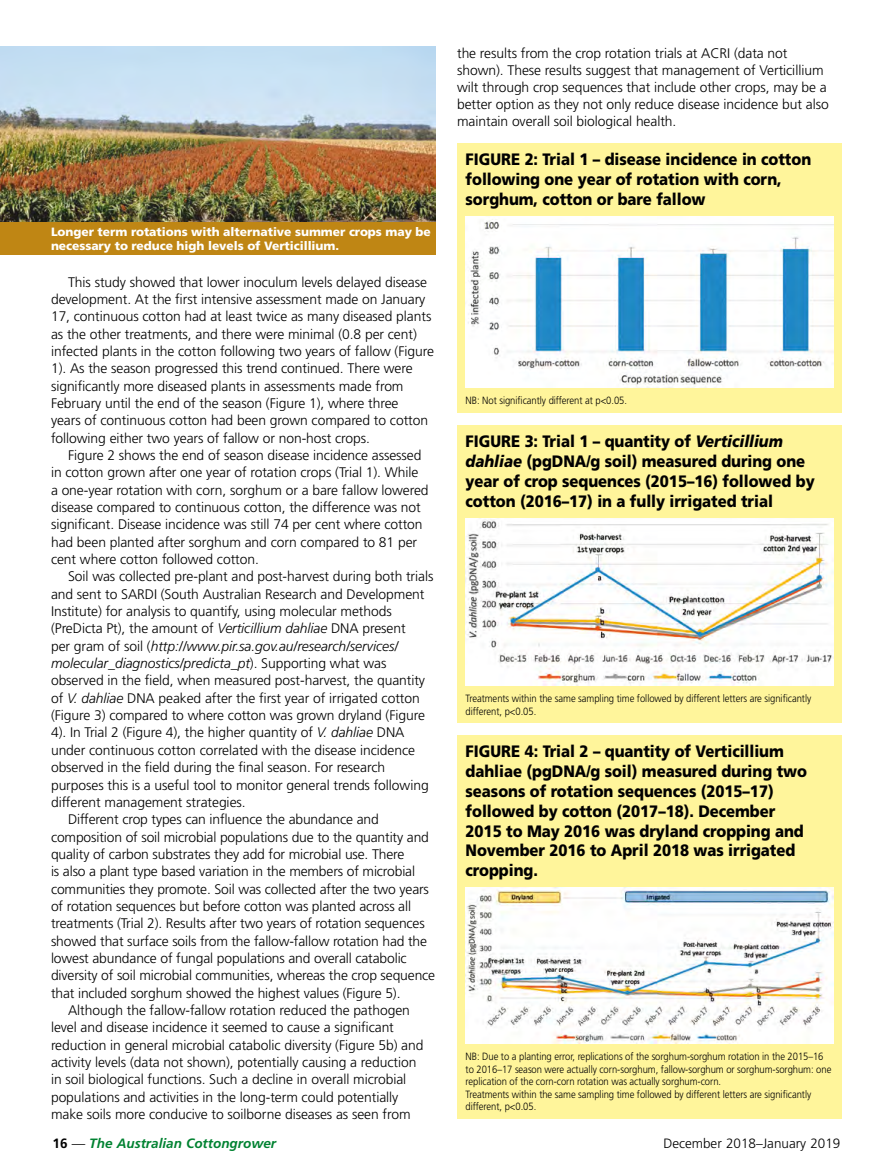
<style>
.page{position:relative;width:893px;height:1170px;background:#fff}
.page>*{position:absolute;margin:0;border:0;box-sizing:border-box;transform-origin:0 0}
.Gn11_figure_head{font:900 16.5px/19.8px "Frutiger";letter-spacing:-.005em;color:#000;scale:.9 1}
.GN11_paragraph{font:300 13.8px/17.4px "Frutiger";letter-spacing:-.005em;color:#000}
.t1{font:italic 700 13.5px "Frutiger";color:#008231}
.t2{font:300 13.5px "Frutiger";color:#000}
.Gn11_caption{font:900 12px/14.4px "Frutiger";letter-spacing:-.005em;color:#fff}
.Gn11_table_footnote{font:300 10.5px/12.6px "Frutiger";letter-spacing:-.005em;color:#000;scale:.9 1}
.s1{font-style:italic}
.s2{font-style:normal;color:#000}
.s3{font-weight:300;font-style:normal;color:#000}
</style>
<div class="page">
<div style="left:457px;top:425px;width:385px;height:298px;background:#fff59b"></div>
<img style="left:466px;top:518px;width:367px;height:167px">
<div style="left:457px;top:735px;width:385px;height:383px;background:#fff59b"></div>
<img style="left:466px;top:887px;width:367px;height:156px">
<div style="left:457px;top:144px;width:385px;height:269px;background:#fff59b"></div>
<img style="left:466px;top:216px;width:367px;height:171px">
<img style="left:0;top:47px;width:436px;height:175px">
<div style="left:0;top:222px;width:436px;height:32px;background:#bf8614"></div>
<p class="GN11_paragraph" style="left:457px;top:44px;width:373px">the results from the crop rotation trials at ACRI (data not shown). These results suggest that management of Verticillium wilt through crop sequences that include other crops, may be a better option as they not only reduce disease incidence but also maintain overall soil biological health.</p>
<p class="Gn11_caption" style="left:51px;top:224px;width:381px">Longer term rotations with alternative summer crops may be necessary to reduce high levels of Verticillium.</p>
<p class="GN11_paragraph" style="left:51px;top:273px;width:384px;text-indent:17px">This study showed that lower inoculum levels delayed disease development. At the first intensive assessment made on January 17, continuous cotton had at least twice as many diseased plants as the other treatments, and there were minimal (0.8 per cent) infected plants in the cotton following two years of fallow (Figure 1). As the season progressed this trend continued. There were significantly more diseased plants in assessments made from February until the end of the season (Figure 1), where three<br>years of continuous cotton had been grown compared to cotton following either two years of fallow or non-host crops.</p>
<p class="GN11_paragraph" style="left:51px;top:446px;width:379px;text-indent:17px">Figure 2 shows the end of season disease incidence assessed in cotton grown after one year of rotation crops (Trial 1). While a one-year rotation with corn, sorghum or a bare fallow lowered disease compared to continuous cotton, the difference was not significant. Disease incidence was still 74 per cent where cotton had been planted after sorghum and corn compared to 81 per cent where cotton followed cotton.</p>
<p class="GN11_paragraph" style="left:51px;top:568px;width:384px;text-indent:17px">Soil was collected pre-plant and post-harvest during both trials and sent to SARDI (South Australian Research and Development Institute) for analysis to quantify, using molecular methods (PreDicta Pt), the amount of <span class="s1">Verticillium dahliae</span> DNA present<br>per gram of soil (<span class="s1">http://www.pir.sa.gov.au/research/services/ molecular_diagnostics/predicta_pt</span>). Supporting what was observed in the field, when measured post-harvest, the quantity of <span class="s1">V. dahliae</span> DNA peaked after the first year of irrigated cotton (Figure 3) compared to where cotton was grown dryland (Figure 4). In Trial 2 (Figure 4), the higher quantity of <span class="s1">V. dahliae</span> DNA under continuous cotton correlated with the disease incidence observed in the field during the final season. For research purposes this is a useful tool to monitor general trends following different management strategies.</p>
<p class="GN11_paragraph" style="left:51px;top:810px;width:386px;text-indent:17px">Different crop types can influence the abundance and composition of soil microbial populations due to the quantity and quality of carbon substrates they add for microbial use. There<br>is also a plant type based variation in the members of microbial communities they promote. Soil was collected after the two years of rotation sequences but before cotton was planted across all treatments (Trial 2). Results after two years of rotation sequences showed that surface soils from the fallow-fallow rotation had the lowest abundance of fungal populations and overall catabolic diversity of soil microbial communities, whereas the crop sequence that included sorghum showed the highest values (Figure 5).</p>
<p class="GN11_paragraph" style="left:51px;top:1001px;width:374px;text-indent:17px">Although the fallow-fallow rotation reduced the pathogen level and disease incidence it seemed to cause a significant reduction in general microbial catabolic diversity (Figure 5b) and activity levels (data not shown), potentially causing a reduction in soil biological functions. Such a decline in overall microbial populations and activities in the long-term could potentially make soils more conducive to soilborne diseases as seen from</p>
<p class="Gn11_figure_head" style="left:466px;top:149px;width:385px">FIGURE 2: Trial 1 – disease incidence in cotton following one year of rotation with corn, sorghum, cotton or bare fallow</p>
<p class="Gn11_table_footnote" style="left:466px;top:394px;width:181px">NB: Not significantly different at p&lt;0.05.</p>
<p class="Gn11_figure_head" style="left:466px;top:431px;width:389px">FIGURE 3: Trial 1 – quantity of <span class="s1">Verticillium dahliae</span> (pgDNA/g soil) measured during one year of crop sequences (2015–16) followed by cotton (2016–17) in a fully irrigated trial</p>
<p class="Gn11_table_footnote" style="left:466px;top:692px;width:386px">Treatments within the same sampling time followed by different letters are significantly different, p&lt;0.05.</p>
<p class="Gn11_figure_head" style="left:466px;top:741px;width:381px">FIGURE 4: Trial 2 – quantity of Verticillium dahliae (pgDNA/g soil) measured during two seasons of rotation sequences (2015–17) followed by cotton (2017–18). December 2015 to May 2016 was dryland cropping and November 2016 to April 2018 was irrigated cropping.</p>
<p class="Gn11_table_footnote" style="left:466px;top:1049px;width:408px">NB: Due to a planting error, replications of the sorghum-sorghum rotation in the 2015–16 to 2016–17 season were actually corn-sorghum, fallow-sorghum or sorghum-sorghum: one replication of the corn-corn rotation was actually sorghum-corn.<br>Treatments within the same sampling time followed by different letters are significantly different, p&lt;0.05.</p>
<p class="t1" style="left:53px;top:1135px;width:225px"><span class="s2">16</span> <span class="s3">—</span> The Australian Cottongrower</p>
<p class="t2" style="left:663px;top:1135px;width:179px">December 2018–January 2019</p>
</div>
